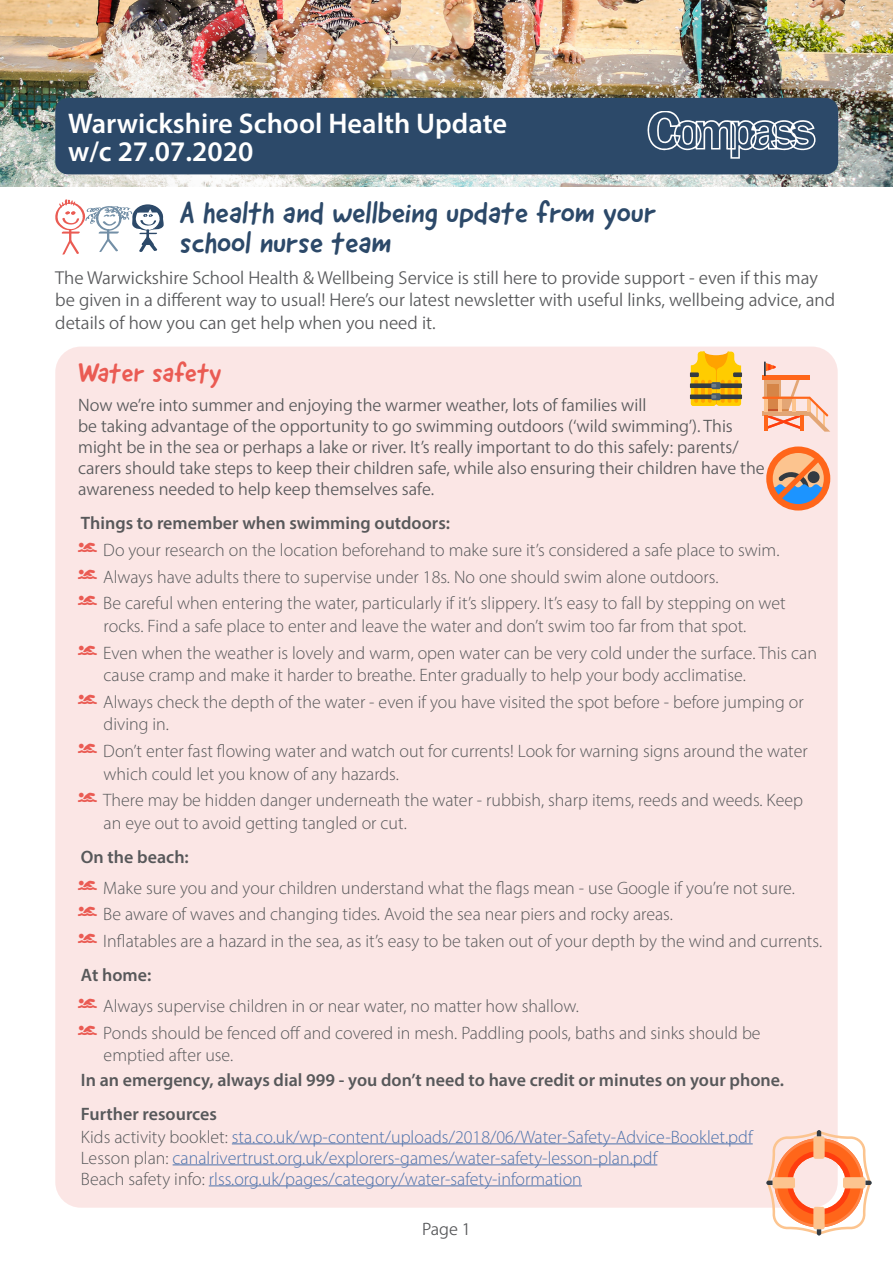
<style>
.page{position:relative;width:893px;height:1263px;background:#fff}
.page>*{position:absolute;margin:0;border:0;box-sizing:border-box;transform-origin:0 0}
.subheading{font:30px/30px "Good Dog New";color:#2c4969}
.t1{font:28.5px "Myriad Variable Concept";letter-spacing:.18em;color:#fff}
.subheading-2{font:27px "Good Dog New";color:#ea5b53}
.copy{font:18.75px/22.5px "Myriad Variable Concept";letter-spacing:.16em;color:#57585a}
.copy-2{font:18px/22.5px "Myriad Variable Concept";letter-spacing:.155em;color:#57585a}
.copy-3{font:18px/22.5px "Myriad Variable Concept";letter-spacing:.125em;color:#57585a}
.star_bullet{font:18px "Myriad Variable Concept";letter-spacing:.125em;color:#4d72ac}
.star_bullet-2{font:18px "Myriad Variable Concept";letter-spacing:.19em;color:#57585a}
.copy-4{font:18px "Myriad Variable Concept";letter-spacing:.135em;color:#57585a}
.s1{color:#57585a}
</style>
<div class="page">
<img style="left:0;top:0;width:892px;height:1236px">
<svg style="left:647px;top:111px;width:169px;height:48px"></svg>
<svg style="left:78px;top:542px;width:19px;height:10px"></svg>
<svg style="left:78px;top:569px;width:19px;height:9px"></svg>
<svg style="left:78px;top:596px;width:19px;height:9px"></svg>
<svg style="left:78px;top:645px;width:19px;height:9px"></svg>
<svg style="left:78px;top:694px;width:19px;height:10px"></svg>
<svg style="left:78px;top:744px;width:19px;height:9px"></svg>
<svg style="left:78px;top:793px;width:19px;height:9px"></svg>
<svg style="left:78px;top:880px;width:19px;height:10px"></svg>
<svg style="left:78px;top:907px;width:19px;height:9px"></svg>
<svg style="left:78px;top:934px;width:19px;height:9px"></svg>
<svg style="left:78px;top:998px;width:19px;height:10px"></svg>
<svg style="left:78px;top:1025px;width:19px;height:10px"></svg>
<p class="t1" style="left:68px;top:106px;width:435px">Warwickshire SchoolHealth Update</p>
<p class="t1" style="left:68px;top:135px;width:182px">w/c 27.07.2020</p>
<p class="subheading" style="left:180px;top:197px;width:478px">A health and wellbeing update from your school nurse team</p>
<p class="copy" style="left:55px;top:266px;width:778px">The Warwickshire School Health &amp; Wellbeing Service is still here to provide support - even if this may be given in a different way to usual! Here’s our latest newsletter with useful links, wellbeing advice, and details of how you can get help when you need it.</p>
<p class="subheading-2" style="left:78px;top:355px;width:145px">Water safety</p>
<p class="copy-2" style="left:78px;top:395px;width:685px;line-height:21px">Now we’re into summer and enjoying the warmer weather, lots of families will<br>be taking advantage of the opportunity to go swimming outdoors (‘wild swimming’). This might be in the sea or perhaps a lake or river. It’s really important to do this safely: parents/ carers should take steps to keep their children safe, while also ensuring their children have the awareness needed to help keep themselves safe.</p>
<p class="star_bullet-2" style="left:81px;top:512px;width:369px">Things to remember when swimming outdoors:</p>
<p class="copy-3" style="left:103px;top:538px;width:678px">Do your research on the location beforehand to make sure it’s considered a safe place to swim.</p>
<p class="copy-2" style="left:103px;top:565px;width:617px">Always have adults there to supervise under 18s. No one should swim alone outdoors.</p>
<p class="copy-3" style="left:103px;top:592px;width:682px">Be careful when entering the water, particularly if it’s slippery. It’s easy to fall by stepping on wet rocks. Find a safe place to enter and leave the water and don’t swim too far from that spot.</p>
<p class="copy-2" style="left:103px;top:641px;width:712px">Even when the weather is lovely and warm, open water can be very cold under the surface. This can cause cramp and make it harder to breathe. Enter gradually to help your body acclimatise.</p>
<p class="copy-2" style="left:103px;top:690px;width:701px">Always check the depth of the water - even if you have visited the spot before - before jumping or diving in.</p>
<p class="copy-2" style="left:103px;top:740px;width:705px">Don’t enter fast flowing water and watch out for currents! Look for warning signs around the water which could let you know of any hazards.</p>
<p class="copy-2" style="left:103px;top:789px;width:698px">There may be hidden danger underneath the water - rubbish, sharp items, reeds and weeds. Keep an eye out to avoid getting tangled or cut.</p>
<p class="star_bullet-2" style="left:81px;top:846px;width:108px">On the beach:</p>
<p class="copy-2" style="left:103px;top:876px;width:693px">Make sure you and your children understand what the flags mean - use Google if you’re not sure.</p>
<p class="copy-2" style="left:103px;top:903px;width:571px">Be aware of waves and changing tides. Avoid the sea near piers and rocky areas.</p>
<p class="copy-3" style="left:103px;top:930px;width:720px">Inflatables are a hazard in the sea, as it’s easy to be taken out of your depth by the wind and currents.</p>
<p class="star_bullet-2" style="left:81px;top:964px;width:71px">At home:</p>
<p class="copy-4" style="left:103px;top:995px;width:477px">Always supervise children in or near water, no matter how shallow.</p>
<p class="copy-2" style="left:103px;top:1021px;width:656px">Ponds should be fenced offand covered in mesh. Paddling pools, baths and sinks should be emptied after use.</p>
<p class="star_bullet-2" style="left:81px;top:1070px;width:703px">In an emergency, always dial999 - you don’t need to have credit or minutes on your phone.</p>
<p class="star_bullet-2" style="left:81px;top:1103px;width:135px">Further resources</p>
<p class="star_bullet" style="left:81px;top:1126px;width:672px"><span class="s1">Kids activity booklet:</span> sta.co.uk/wp-content/uploads/2018/06/Water-Safety-Advice-Booklet.pdf</p>
<p class="star_bullet" style="left:81px;top:1147px;width:577px"><span class="s1">Lesson plan:</span> canalrivertrust.org.uk/explorers-gam es/water-safety-lesson-plan.pdf</p>
<p class="star_bullet" style="left:81px;top:1168px;width:500px"><span class="s1">Beach safety info:</span> rlss.org.uk/pages/category/water-safety-inform ation</p>
<p class="copy-2" style="left:422px;top:1218px;width:48px">Page 1</p>
</div>
